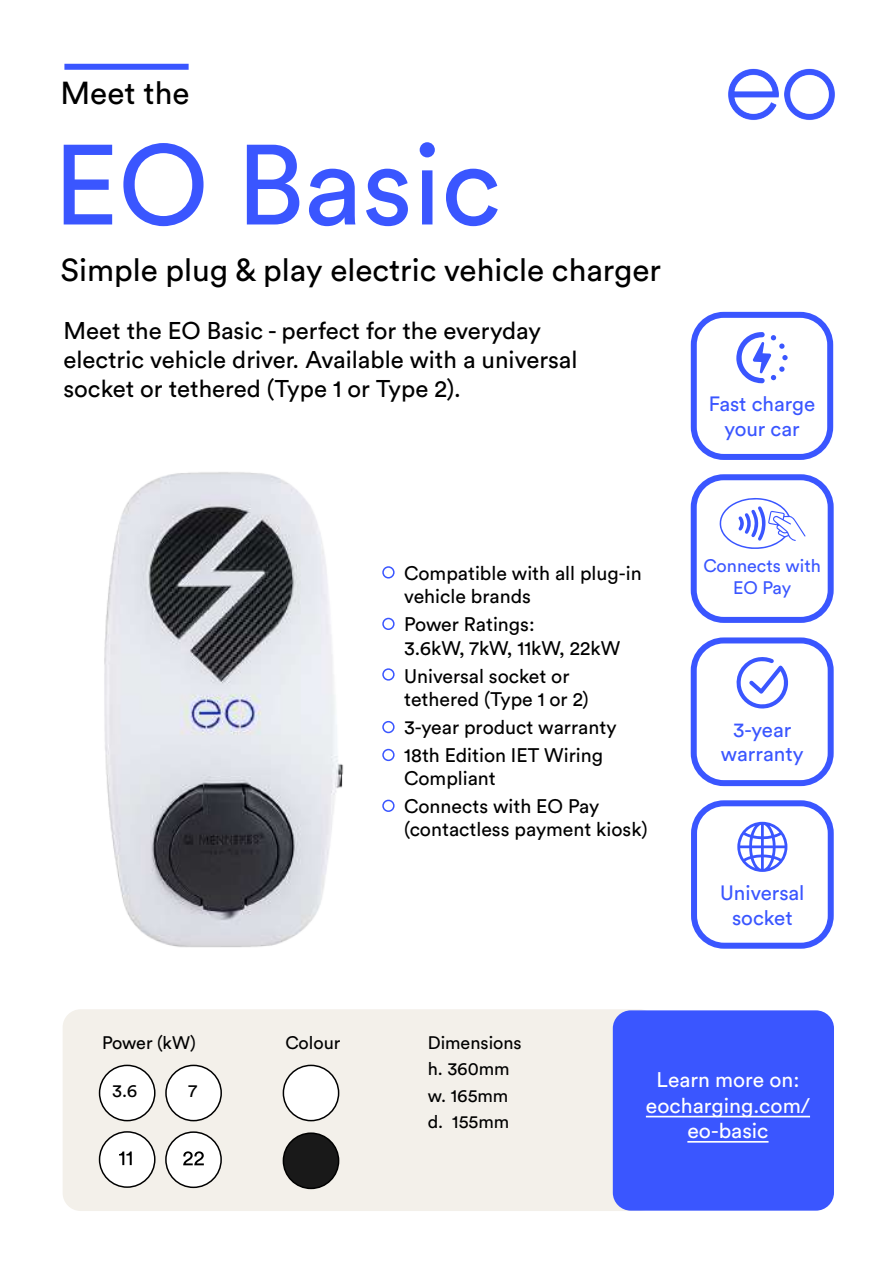
<style>
.page{position:relative;width:893px;height:1263px;background:#fff}
.page>*{position:absolute;margin:0;border:0;box-sizing:border-box;transform-origin:0 0}
.t1{font:112.5px "Circular Pro";color:#3a56ff}
.t2{font:31.5px "Circular Pro";color:#000}
.t3{font:24px/28.8px "Circular Pro";color:#000}
.t4{font:21px/25.2px "Circular Pro";color:#fff;text-align:center}
.t5{font:20.55px/24.6px "Circular Pro";color:#3a56ff;text-align:center}
.t6{font:19.5px/23.4px "Circular Pro";color:#000}
.t7{font:18px/26.1px "Circular Pro";color:#000}
.t8{font:18px/21.6px "Circular Pro";color:#3a56ff;text-align:center}
</style>
<div class="page">
<div style="left:63px;top:1009px;width:594px;height:202px;background:#f3f0ea;border-radius:18px"></div>
<div style="left:613px;top:1010px;width:221px;height:200px;background:#3a56ff;border-radius:18px"></div>
<img style="left:104px;top:472px;width:291px;height:476px">
<div style="left:691px;top:474px;width:143px;height:149px;border:6px solid #3a56ff;border-radius:30px"></div>
<svg style="left:719px;top:498px;width:87px;height:51px"></svg>
<div style="left:691px;top:312px;width:142px;height:148px;border:6px solid #3a56ff;border-radius:30px"></div>
<svg style="left:736px;top:332px;width:52px;height:51px"></svg>
<div style="left:691px;top:637px;width:143px;height:149px;border:6px solid #3a56ff;border-radius:30px"></div>
<div style="left:382px;top:566px;width:13px;height:12px;border:2px solid #3a56ff;border-radius:50%"></div>
<div style="left:382px;top:618px;width:13px;height:12px;border:2px solid #3a56ff;border-radius:50%"></div>
<div style="left:382px;top:668px;width:13px;height:13px;border:2px solid #3a56ff;border-radius:50%"></div>
<div style="left:382px;top:749px;width:13px;height:12px;border:2px solid #3a56ff;border-radius:50%"></div>
<div style="left:382px;top:721px;width:13px;height:12px;border:2px solid #3a56ff;border-radius:50%"></div>
<div style="left:382px;top:800px;width:13px;height:12px;border:2px solid #3a56ff;border-radius:50%"></div>
<div style="left:64px;top:64px;width:125px;height:6px;background:#3a56ff"></div>
<img style="left:728px;top:69px;width:107px;height:51px">
<div style="left:283px;top:1065px;width:56px;height:55px;background:#fff;border-radius:50%"></div>
<div style="left:283px;top:1065px;width:56px;height:56px;border:2px solid #000;border-radius:50%"></div>
<div style="left:100px;top:1065px;width:55px;height:55px;background:#fff;border-radius:50%"></div>
<div style="left:99px;top:1065px;width:57px;height:56px;border:2px solid #000;border-radius:50%"></div>
<div style="left:166px;top:1065px;width:55px;height:55px;background:#fff;border-radius:50%"></div>
<div style="left:165px;top:1065px;width:57px;height:56px;border:2px solid #000;border-radius:50%"></div>
<div style="left:100px;top:1132px;width:55px;height:55px;background:#fff;border-radius:50%"></div>
<div style="left:99px;top:1131px;width:57px;height:57px;border:2px solid #000;border-radius:50%"></div>
<div style="left:166px;top:1132px;width:55px;height:55px;background:#fff;border-radius:50%"></div>
<div style="left:165px;top:1131px;width:57px;height:57px;border:2px solid #000;border-radius:50%"></div>
<svg style="left:183px;top:1151px;width:21px;height:14px"></svg>
<svg style="left:119px;top:1151px;width:13px;height:14px"></svg>
<svg style="left:736px;top:657px;width:52px;height:52px"></svg>
<div style="left:691px;top:800px;width:143px;height:149px;border:6px solid #3a56ff;border-radius:30px"></div>
<svg style="left:737px;top:822px;width:50px;height:50px"></svg>
<div style="left:283px;top:1133px;width:56px;height:55px;background:#191919;border-radius:50%"></div>
<div style="left:283px;top:1132px;width:56px;height:57px;border:2px solid #000;border-radius:50%"></div>
<hr style="left:646px;top:1116px;width:164px;height:1px;background:#fff">
<hr style="left:687px;top:1141px;width:81px;height:2px;background:#fff">
<h2 class="t2" style="left:61px;top:71px;width:130px">Meet the</h2>
<h1 class="t1" style="left:54px;top:110px;width:449px">EO Basic</h1>
<h2 class="t2" style="left:61px;top:249px;width:602px">Simple plug &amp; play electric vehicle charger</h2>
<p class="t3" style="left:63px;top:315px;width:515px">Meet the EO Basic - perfect for the everyday electric vehicle driver. Available with a universal socket or tethered (Type 1 or Type 2).</p>
<p class="t5" style="left:709px;top:391px;width:108px">Fast charge your car</p>
<p class="t6" style="left:404px;top:560px;width:239px">Compatible with all plug-in vehicle brands</p>
<p class="t6" style="left:404px;top:612px;width:218px">Power Ratings:<br>3.6kW, 7kW, 11kW, 22kW</p>
<p class="t6" style="left:404px;top:663px;width:186px">Universal socket or tethered (Type 1 or 2)</p>
<p class="t6" style="left:404px;top:712px;width:214px;line-height:27.9px">3-year product warranty<br>18th Edition IET Wiring</p>
<p class="t6" style="left:404px;top:763px;width:197px;line-height:27.9px">Compliant<br>Connects with EO Pay</p>
<p class="t6" style="left:404px;top:817px;width:245px">(contactless payment kiosk)</p>
<p class="t8" style="left:703px;top:554px;width:119px">Connects with<br>EO Pay</p>
<p class="t5" style="left:721px;top:716px;width:84px">3-year warranty</p>
<p class="t5" style="left:720px;top:879px;width:86px">Universal socket</p>
<p class="t7" style="left:102px;top:1029px;width:95px">Power (kW)</p>
<p class="t7" style="left:285px;top:1029px;width:57px">Colour</p>
<p class="t7" style="left:428px;top:1029px;width:96px">Dimensions h. 360mm w. 165mm d. 155mm</p>
<p class="t7" style="left:112px;top:1077px;width:26px">3.6</p>
<p class="t7" style="left:188px;top:1077px;width:10px">7</p>
<p class="t4" style="left:646px;top:1066px;width:166px">Learn more on: eocharging.com/ eo-basic</p>
</div>
